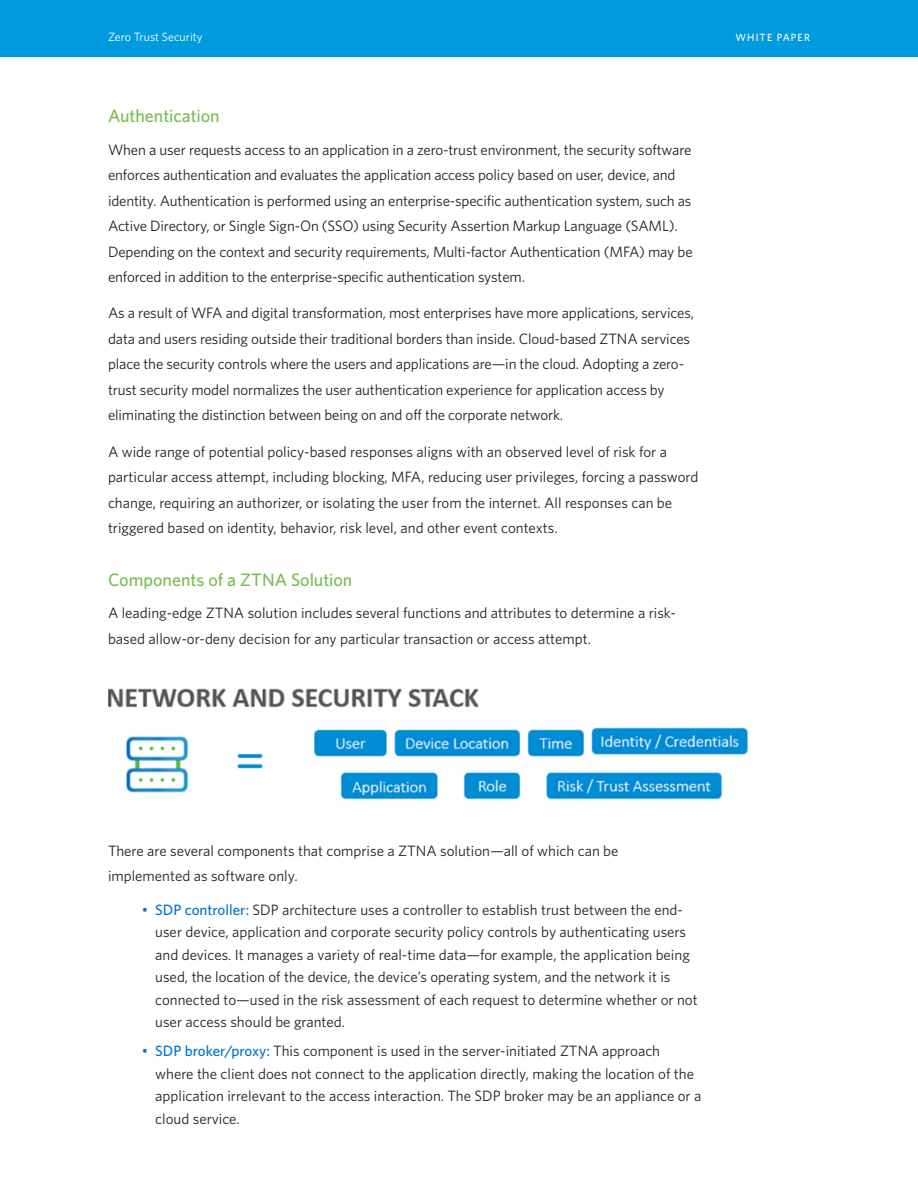
<style>
.page{position:relative;width:918px;height:1188px;background:#fff}
.page>*{position:absolute;margin:0;border:0;box-sizing:border-box;transform-origin:0 0}
.t1{font:500 18px "Whitney";color:#77be4e}
.Main_Body_Text{font:15px/25.5px "Whitney";letter-spacing:-.01em;color:#231f20}
.Page_Title{font:12px "Whitney";color:#fff}
.Page_Title-2{font:500 10.5px "Whitney";letter-spacing:.1em;color:#fff}
.s1{color:#0073ce}
.s2{font-weight:500;color:#0073ce}
</style>
<div class="page">
<img style="left:108px;top:688px;width:641px;height:112px">
<div style="left:0;top:0;width:918px;height:56px;background:#009bde"></div>
<p class="Page_Title" style="left:108px;top:29px;width:96px">Zero Trust Security</p>
<p class="Page_Title-2" style="left:736px;top:30px;width:76px">WHITE PAPER</p>
<h2 class="t1" style="left:108px;top:104px;width:113px">Authentication</h2>
<p class="Main_Body_Text" style="left:108px;top:136px;width:586px">When a user requests access to an application in a zero-trust environment, the security software enforces authentication and evaluates the application access policy based on user, device, and identity. Authentication is performed using an enterprise-specific authentication system, such as Active Directory, or Single Sign-On (SSO) using Security Assertion Markup Language (SAML).<br>Depending on the context and security requirements, Multi-factor Authentication (MFA) may be enforced in addition to the enterprise-specific authentication system.</p>
<p class="Main_Body_Text" style="left:108px;top:300px;width:588px">As a result of WFA and digital transformation, most enterprises have more applications, services, data and users residing outside their traditional borders than inside. Cloud-based ZTNA services place the security controls where the users and applications are—in the cloud. Adopting a zero&shy;trust security model normalizes the user authentication experience for application access by eliminating the distinction between being on and off the corporate network.</p>
<p class="Main_Body_Text" style="left:108px;top:438px;width:592px">A wide range of potential policy-based responses aligns with an observed level of risk for a particular access attempt, including blocking, MFA, reducing user privileges, forcing a password change, requiring an authorizer, or isolating the user from the internet. All responses can be triggered based on identity, behavior, risk level, and other event contexts.</p>
<h2 class="t1" style="left:108px;top:568px;width:246px">Components of a ZTNA Solution</h2>
<p class="Main_Body_Text" style="left:108px;top:600px;width:570px">A leading-edge ZTNA solution includes several functions and attributes to determine a risk&shy;based allow-or-deny decision for any particular transaction or access attempt.</p>
<p class="Main_Body_Text" style="left:108px;top:837px;width:512px">There are several components that comprise a ZTNA solution—all of which can be implemented as software only.</p>
<p class="Main_Body_Text" style="left:155px;top:898px;width:544px;line-height:22.5px;text-indent:-14px"><span class="s1">•</span> <span class="s2">SDP controller:</span> SDP architecture uses a controller to establish trust between the end&shy;user device, application and corporate security policy controls by authenticating users and devices. It manages a variety of real-time data—for example, the application being used, the location of the device, the device’s operating system, and the network it is connected to—used in the risk assessment of each request to determine whether or not user access should be granted.</p>
<p class="Main_Body_Text" style="left:155px;top:1039px;width:548px;line-height:22.5px;text-indent:-14px"><span class="s1">•</span> <span class="s2">SDP broker/proxy:</span> This component is used in the server-initiated ZTNA approach where the client does not connect to the application directly, making the location of the application irrelevant to the access interaction. The SDP broker may be an appliance or a cloud service.</p>
</div>
